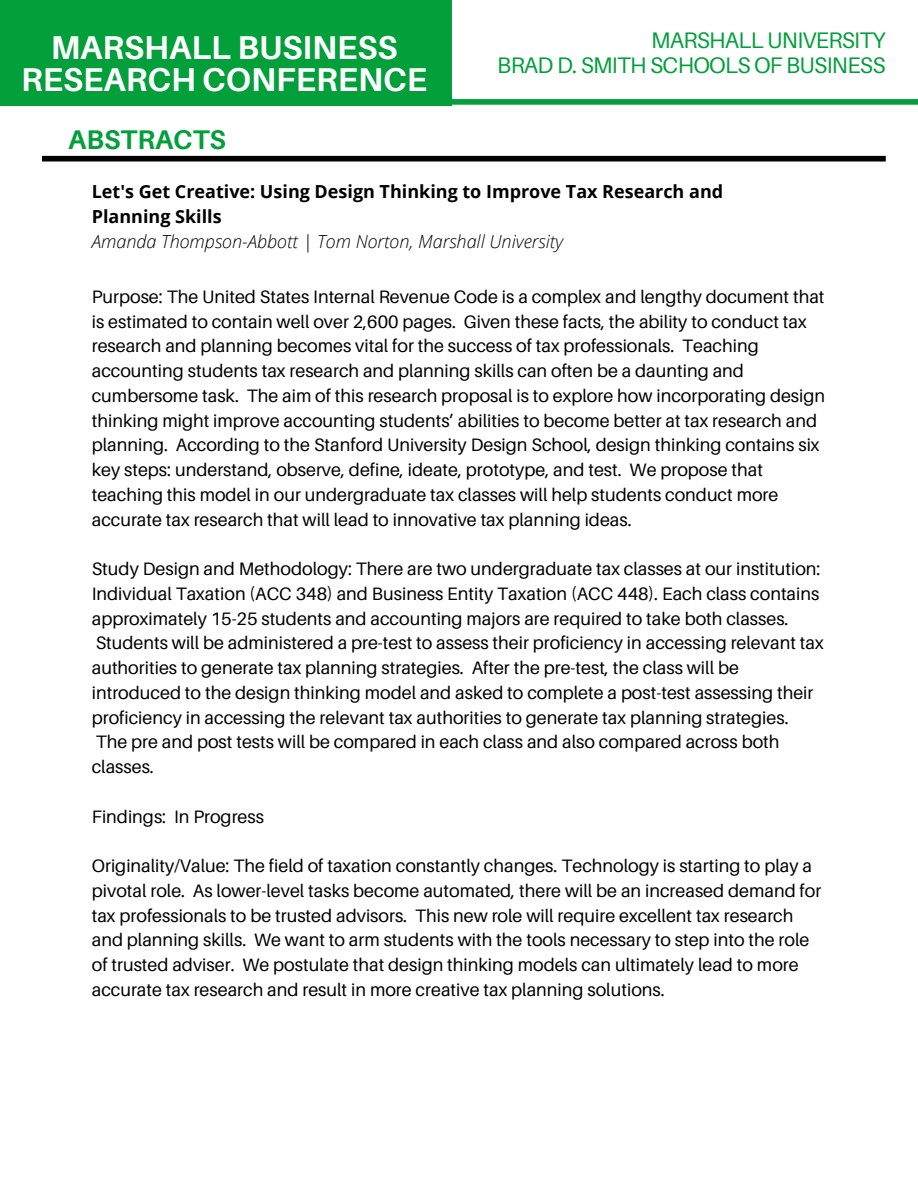
<style>
.page{position:relative;width:918px;height:1188px;background:#fff}
.page>*{position:absolute;margin:0;border:0;box-sizing:border-box;transform-origin:0 0}
.t1{font:700 33px/32.7px "Aileron";color:#fff;text-align:center}
.t2{font:700 27px "Aileron";color:#029f3b}
.t3{font:22.5px/25.8px "Aileron";letter-spacing:-.03em;color:#029f3b;text-align:right}
.t4{font:18px/24.8px "Aileron";color:#000}
.t5{font:700 18px/24.8px "Open Sans";color:#000}
.t6{font:italic 300 18px "Open Sans";color:#000}
</style>
<div class="page">
<div style="left:255px;top:99px;width:663px;height:6px;background:#029f3b"></div>
<div style="left:42px;top:156px;width:844px;height:6px;background:#000"></div>
<div style="left:0;top:0;width:452px;height:106px;background:#029f3b"></div>
<h1 class="t1" style="left:21px;top:30px;width:407px">MARSHALL BUSINESS<br>RESEARCH CONFERENCE</h1>
<p class="t3" style="left:497px;top:26px;width:390px">MARSHALL UNIVERSITY<br>BRAD D. SMITH SCHOOLS OF BUSINESS</p>
<h2 class="t2" style="left:68px;top:123px;width:159px">ABSTRACTS</h2>
<p class="t5" style="left:92px;top:179px;width:633px">Let's Get Creative: Using Design Thinking to Improve Tax Research and<br>Planning Skills</p>
<p class="t6" style="left:92px;top:229px;width:473px">Amanda Thompson-Abbott | Tom Norton, Marshall University</p>
<p class="t4" style="left:92px;top:284px;width:735px">Purpose: The United States Internal Revenue Code is a complex and lengthy document that is estimated to contain well over 2,600 pages. Given these facts, the ability to conduct tax research and planning becomes vital for the success of tax professionals. Teaching accounting students tax research and planning skills can often be a daunting and cumbersome task. The aim of this research proposal is to explore how incorporating design thinking might improve accounting students’ abilities to become better at tax research and planning. According to the Stanford University Design School, design thinking contains six key steps: understand, observe, define, ideate, prototype, and test. We propose that teaching this model in our undergraduate tax classes will help students conduct more accurate tax research that will lead to innovative tax planning ideas.</p>
<p class="t4" style="left:92px;top:556px;width:733px">Study Design and Methodology: There are two undergraduate tax classes at our institution:<br>Individual Taxation (ACC 348) and Business Entity Taxation (ACC 448). Each class contains approximately 15-25 students and accounting majors are required to take both classes.<br>Students will be administered a pre-test to assess their proficiency in accessing relevant tax authorities to generate tax planning strategies. After the pre-test, the class will be introduced to the design thinking model and asked to complete a post-test assessing their proficiency in accessing the relevant tax authorities to generate tax planning strategies.<br>The pre and post tests will be compared in each class and also compared across both classes.</p>
<p class="t4" style="left:92px;top:804px;width:174px">Findings: In Progress</p>
<p class="t4" style="left:92px;top:853px;width:731px">Originality/Value: The field of taxation constantly changes. Technology is starting to play a pivotal role. As lower-level tasks become automated, there will be an increased demand for tax professionals to be trusted advisors. This new role will require excellent tax research and planning skills. We want to arm students with the tools necessary to step into the role of trusted adviser. We postulate that design thinking models can ultimately lead to more accurate tax research and result in more creative tax planning solutions.</p>
</div>
